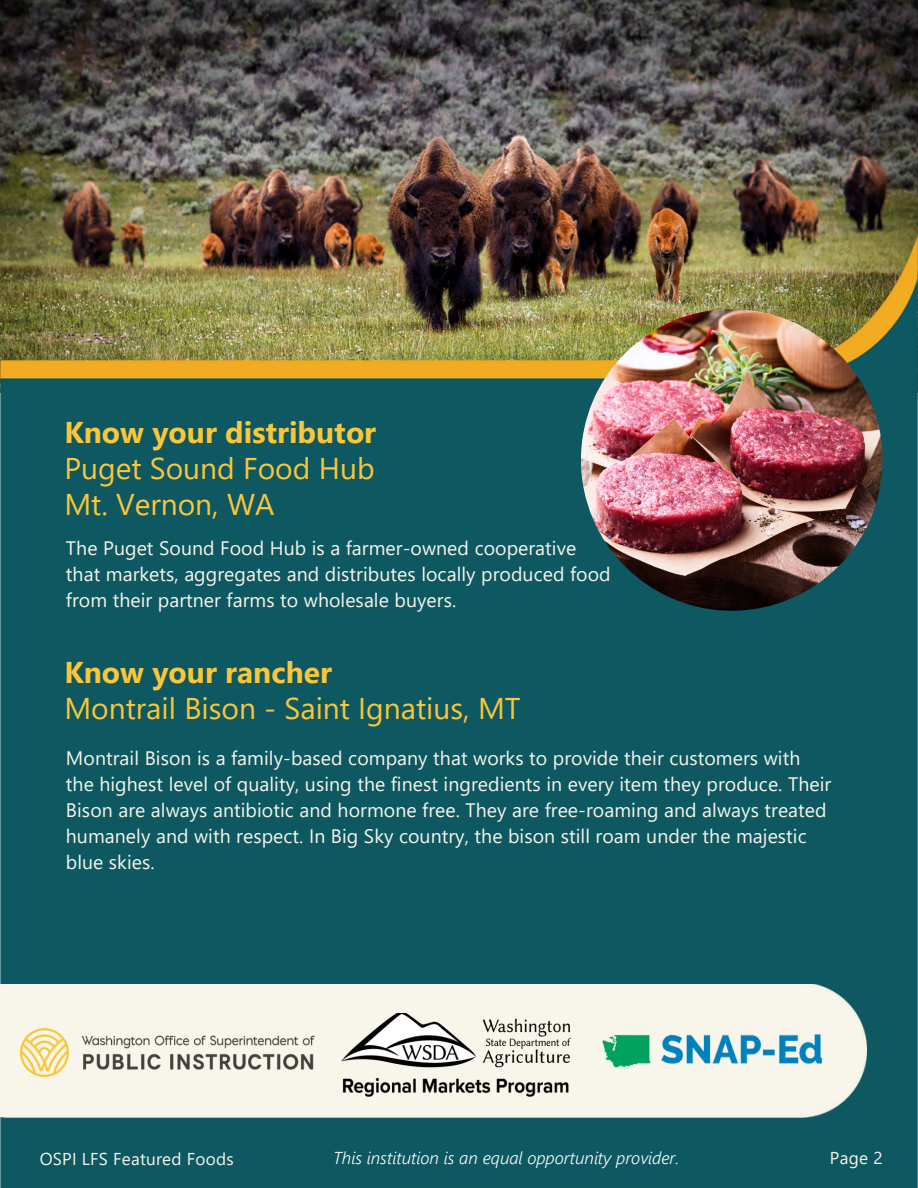
<style>
.page{position:relative;width:918px;height:1188px;background:#fff}
.page>*{position:absolute;margin:0;border:0;box-sizing:border-box;transform-origin:0 0}
.t1{font:30px/36px "Segoe UI";color:#fbc639}
.t2{font:700 30px "Segoe UI";color:#fbc639}
.t3{font:19.5px/25.8px "Segoe UI";letter-spacing:.005em;color:#f7f5eb}
.t4{font:italic 300 17.25px "Segoe UI";color:#fff}
.t5{font:17.1px "Segoe UI";letter-spacing:.015em;color:#f7f5eb}
</style>
<div class="page">
<img style="left:0;top:0;width:918px;height:235px">
<img style="left:0;top:235px;width:918px;height:953px">
<img style="left:581px;top:309px;width:302px;height:302px;border-radius:50%">
<div style="left:0;top:984px;width:866px;height:134px;background:#f8f5eb"></div>
<img style="left:21px;top:1029px;width:293px;height:48px">
<img style="left:598px;top:1030px;width:228px;height:42px">
<img style="left:339px;top:1014px;width:234px;height:83px">
<h2 class="t2" style="left:64px;top:410px;width:313px">Know your distributor</h2>
<h2 class="t1" style="left:64px;top:448px;width:312px">Puget Sound Food Hub<br>Mt. Vernon, WA</h2>
<p class="t3" style="left:66px;top:534px;width:546px">The Puget Sound Food Hub is a farmer-owned cooperative that markets, aggregates and distributes locally produced food from their partner farms to wholesale buyers.</p>
<h2 class="t2" style="left:64px;top:650px;width:269px">Know your rancher</h2>
<h2 class="t1" style="left:64px;top:688px;width:458px">Montrail Bison - Saint Ignatius, MT</h2>
<p class="t3" style="left:66px;top:744px;width:767px">Montrail Bison is a family-based company that works to provide their customers with the highest level of quality, using the finest ingredients in every item they produce. Their Bison are always antibiotic and hormone free. They are free-roaming and always treated humanely and with respect. In Big Sky country, the bison still roam under the majestic blue skies.</p>
<p class="t5" style="left:40px;top:1146px;width:196px">OSPI LFS Featured Foods</p>
<p class="t4" style="left:333px;top:1146px;width:348px">This institution is an equal opportunity provider.</p>
<p class="t5" style="left:830px;top:1145px;width:54px">Page 2</p>
</div>
